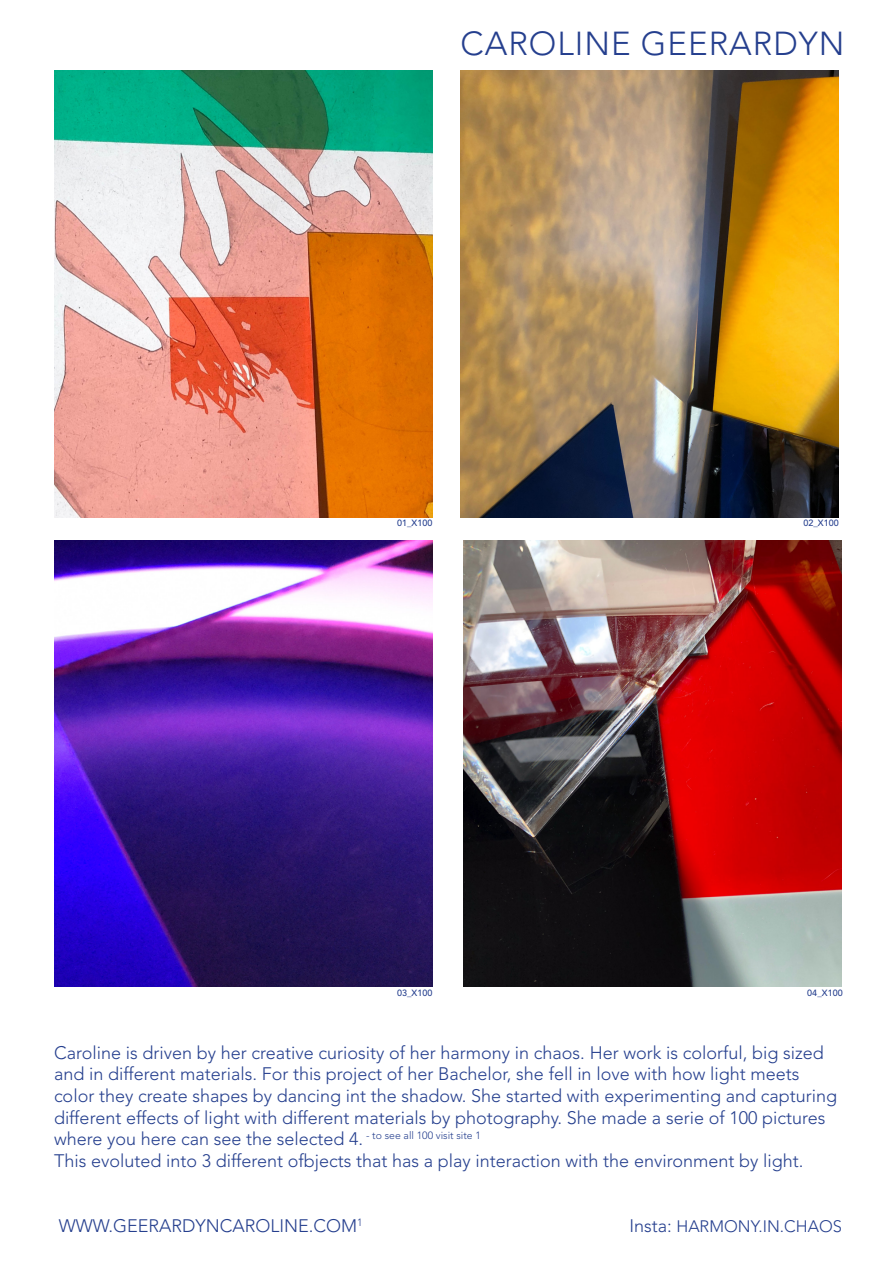
<style>
.page{position:relative;width:893px;height:1263px;background:#fff}
.page>*{position:absolute;margin:0;border:0;box-sizing:border-box;transform-origin:0 0}
.t1{font:300 33px "Avenir";letter-spacing:.03em;color:#253f8e}
.t2{font:300 18px/21.6px "Avenir";color:#253f8e}
.t3{font:300 16.5px "Avenir";color:#253f8e}
.t4{font:500 9px "Avenir";color:#253f8e}
.s1{font-size:18px}
</style>
<div class="page">
<img style="left:463px;top:540px;width:379px;height:447px">
<img style="left:460px;top:70px;width:379px;height:447px">
<img style="left:54px;top:70px;width:379px;height:447px">
<img style="left:54px;top:540px;width:379px;height:447px">
<p class="t1" style="left:460px;top:24px;width:385px">CAROLINE GEERARDYN</p>
<p class="t4" style="left:397px;top:518px;width:37px">01_X100</p>
<p class="t4" style="left:803px;top:518px;width:37px">02_X100</p>
<p class="t4" style="left:397px;top:988px;width:37px">03_X100</p>
<p class="t4" style="left:807px;top:988px;width:37px">04_X100</p>
<p class="t2" style="left:54px;top:1042px;width:785px">Caroline is driven by her creative curiosity of her harmony in chaos. Her work is colorful, big sized and in different materials. For this project of her Bachelor, she fell in love with how light meets color they create shapes by dancing int the shadow. She started with experimenting and capturing different effects of light with different materials by photography. She made a serie of 100 pictures where you here can see the selected 4. <sup>-</sup> <sup>to</sup> <sup>see</sup> <sup>all</sup> <sup>100</sup> <sup>visit</sup> <sup>site</sup> <sup>1</sup></p>
<p class="t2" style="left:54px;top:1150px;width:751px">This evoluted into 3 different ofbjects that has a play interaction with the environment by light.</p>
<p class="t2" style="left:59px;top:1214px;width:305px">WWW.GEERARDYNCAROLINE.COM<sup>1</sup></p>
<p class="t3" style="left:629px;top:1216px;width:214px"><span class="s1">Insta:</span> HARMONY.IN.CHAOS</p>
</div>
